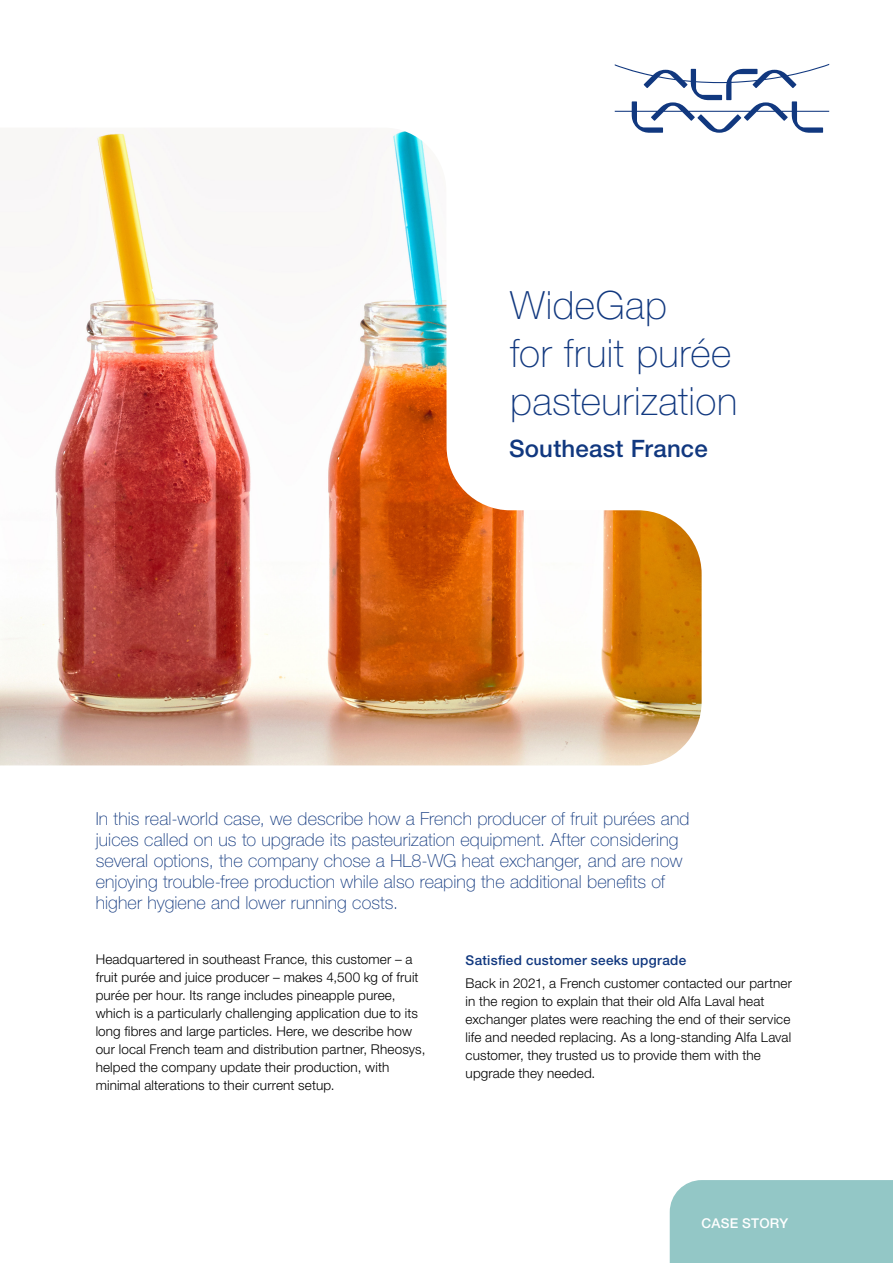
<style>
.page{position:relative;width:893px;height:1263px;background:#fff}
.page>*{position:absolute;margin:0;border:0;box-sizing:border-box;transform-origin:0 0}
.Headline_2{font:100 39px/48px "Helvetica Neue LT Std";letter-spacing:.015em;color:#11387f}
.Sub_headline_1{font:500 24px "Helvetica Neue LT Std";letter-spacing:.01em;color:#11387f}
.Preamble{font:100 18px/21px "Helvetica Neue LT Std";letter-spacing:.005em;color:#11387f}
.Bodycopy{font:300 13.5px/18px "Helvetica Neue LT Std";letter-spacing:.01em;color:#000}
.Sub_headline_4{font:500 13.5px "Helvetica Neue LT Std";letter-spacing:.02em;color:#11387f}
.t1{font:500 13.5px "Helvetica Neue LT Std";letter-spacing:.015em;color:#fff}
</style>
<div class="page">
<div style="left:670px;top:1180px;width:223px;height:83px;background:#93c7c6"></div>
<svg style="left:615px;top:64px;width:214px;height:69px"></svg>
<img style="left:0;top:128px;width:702px;height:637px">
<p class="Headline_2" style="left:510px;top:281px;width:229px">WideGap<br>for fruit purée pasteurization</p>
<p class="Sub_headline_1" style="left:509px;top:434px;width:200px">Southeast France</p>
<p class="Preamble" style="left:96px;top:808px;width:595px">In this real-world case, we describe how a French producer of fruit purées and juices called on us to upgrade its pasteurization equipment. After considering several options, the company chose a HL8-WG heat exchanger, and are now enjoying trouble-free production while also reaping the additional benefits of higher hygiene and lower running costs.</p>
<p class="Bodycopy" style="left:96px;top:950px;width:331px">Headquartered in southeast France, this customer – a fruit purée and juice producer – makes 4,500 kg of fruit purée per hour. Its range includes pineapple puree, which is a particularly challenging application due to its long fibres and large particles. Here, we describe how our local French team and distribution partner, Rheosys, helped the company update their production, with minimal alterations to their current setup.</p>
<p class="Sub_headline_4" style="left:466px;top:952px;width:222px">Satisfied customer seeks upgrade</p>
<p class="Bodycopy" style="left:466px;top:974px;width:328px">Back in 2021, a French customer contacted our partner in the region to explain that their old Alfa Laval heat exchanger plates were reaching the end of their service life and needed replacing. As a long-standing Alfa Laval customer, they trusted us to provide them with the upgrade they needed.</p>
<p class="t1" style="left:702px;top:1215px;width:88px">CASE STORY</p>
</div>
